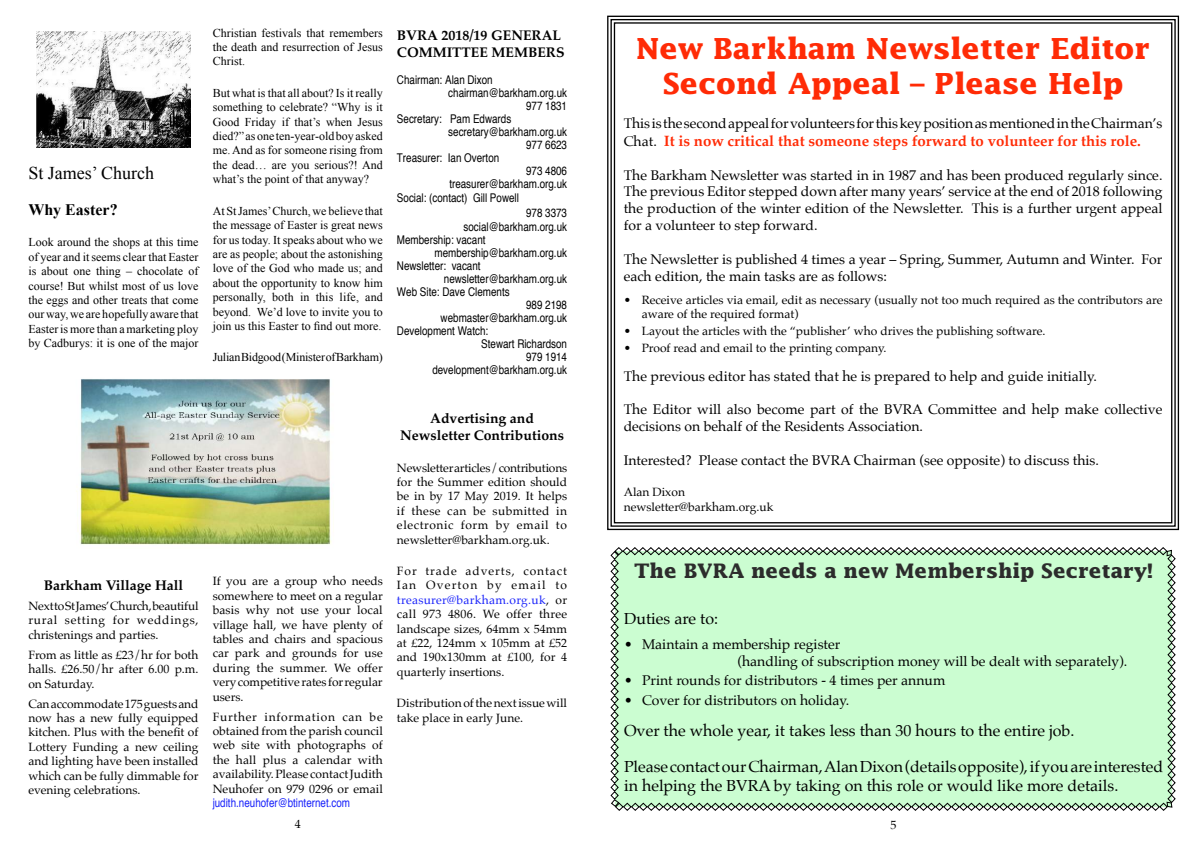
<style>
.page{position:relative;width:1191px;height:842px;background:#fff}
.page>*{position:absolute;margin:0;border:0;box-sizing:border-box;transform-origin:0 0}
.t1{font:700 29px/34.8px "Lucida";color:#ff2b06;text-align:center}
.t2{font:20.3px "Calibri";color:#000}
.t3{font:700 20px "Lucida";color:#2c2c2c}
.t4{font:18px "Times New Roman";color:#000}
.t5{font:16px/19.2px "Palatino";color:#000}
.t6{font:700 16px "Calibri";letter-spacing:-.005em;color:#000}
.t7{font:700 16px "Times New Roman";color:#000}
.t8{font:700 15px "Palatino";color:#ff2b06}
.t9{font:14.4px "Calibri";color:#000}
.t10{font:14px/16.8px "Palatino";color:#000}
.t11{font:700 14px/16.8px "Palatino";color:#000}
.t12{font:12px/14.4px "Palatino";color:#000;text-align:justify}
.t13{font:12px/14.4px "Times New Roman";color:#000;text-align:justify}
.t14{font:condensed 12px/14.4px "Helvetica";color:#000;text-align:right}
.t15{font:condensed 12px "Helvetica";color:#1922fb}
.s1{color:#1922fb}
.s2{font-weight:400;font-size:14px;color:#000}
</style>
<div class="page">
<img style="left:76px;top:379px;width:255px;height:166px">
<img style="left:36px;top:31px;width:155px;height:117px">
<svg style="left:610px;top:547px;width:566px;height:264px;background:#c7f6cc"></svg>
<svg style="left:607px;top:15px;width:572px;height:516px"></svg>
<h2 class="t2" style="left:36px;top:158px;width:150px">Christmas 2018 at</h2>
<h3 class="t4" style="left:28px;top:161px;width:127px">St James’ Church</h3>
<h3 class="t7" style="left:28px;top:198px;width:91px">Why Easter?</h3>
<p class="t13" style="left:28px;top:235px;width:172px">Look around the shops at this time of year and it seems clear that Easter is about one thing – chocolate of course! But whilst most of us love the eggs and other treats that come our way, we are hopefully aware that Easter is more than a marketing ploy by Cadburys: it is one of the major</p>
<p class="t9" style="left:36px;top:240px;width:117px">7pm Sunday 16 Dec</p>
<h3 class="t6" style="left:36px;top:265px;width:89px">Family Carols</h3>
<p class="t9" style="left:36px;top:289px;width:114px">4pm Christmas Eve</p>
<h3 class="t6" style="left:36px;top:313px;width:106px">Midnight Carols</h3>
<p class="t9" style="left:36px;top:338px;width:139px">11.30pm Christmas Eve</p>
<p class="t11" style="left:44px;top:576px;width:141px">Barkham Village Hall</p>
<p class="t12" style="left:28px;top:599px;width:172px">Next to St James’ Church, beautiful rural setting for weddings, christenings and parties.</p>
<p class="t12" style="left:28px;top:647px;width:172px">From as little as £23/hr for both halls. £26.50/hr after 6.00 p.m. on Saturday.</p>
<p class="t12" style="left:28px;top:696px;width:172px">Can accommodate 175 guests and now has a new fully equipped kitchen. Plus with the benefit of Lottery Funding a new ceiling and lighting have been installed which can be fully dimmable for evening celebrations.</p>
<p class="t13" style="left:213px;top:25px;width:172px">Christian festivals that remembers the death and resurrection of Jesus Christ.</p>
<p class="t13" style="left:213px;top:85px;width:172px">But what is that all about? Is it really something to celebrate? “Why is it Good Friday if that’s when Jesus died?” as one ten-year-old boy asked me. And as for someone rising from the dead… are you serious?! And what’s the point of that anyway?</p>
<p class="t13" style="left:213px;top:203px;width:172px">At St James’ Church, we believe that the message of Easter is great news for us today. It speaks about who we are as people; about the astonishing love of the God who made us; and about the opportunity to know him personally, both in this life, and beyond. We’d love to invite you to join us this Easter to find out more.</p>
<p class="t13" style="left:213px;top:350px;width:172px">Julian Bidgood (Minister of Barkham)</p>
<p class="t12" style="left:213px;top:574px;width:172px">If you are a group who needs somewhere to meet on a regular basis why not use your local village hall, we have plenty of tables and chairs and spacious car park and grounds for use during the summer. We offer very competitive rates for regular users.</p>
<p class="t12" style="left:213px;top:709px;width:172px">Further information can be obtained from the parish council web site with photographs of the hall plus a calendar with availability. Please contact Judith Neuhofer on 979 0296 or email</p>
<p class="t15" style="left:213px;top:795px;width:139px">judith.neuhofer@btinternet.com</p>
<p class="t11" style="left:397px;top:26px;width:169px">BVRA 2018/19 GENERAL<br>COMMITTEE MEMBERS</p>
<p class="t14" style="left:397px;top:72px;width:97px">Chairman: Alan Dixon</p>
<p class="t14" style="left:448px;top:85px;width:120px">chairman@barkham.org.uk</p>
<p class="t14" style="left:526px;top:98px;width:43px">977 1831</p>
<p class="t14" style="left:397px;top:111px;width:116px">Secretary: Pam Edwards</p>
<p class="t14" style="left:448px;top:124px;width:120px">secretary@barkham.org.uk</p>
<p class="t14" style="left:526px;top:137px;width:43px">977 6623</p>
<p class="t14" style="left:397px;top:150px;width:104px">Treasurer: Ian Overton</p>
<p class="t14" style="left:526px;top:163px;width:43px">973 4806</p>
<p class="t14" style="left:449px;top:176px;width:119px">treasurer@barkham.org.uk</p>
<p class="t14" style="left:397px;top:191px;width:123px">Social: (contact) Gill Powell</p>
<p class="t14" style="left:463px;top:205px;width:105px">978 3373 social@barkham.org.uk</p>
<p class="t14" style="left:397px;top:233px;width:90px">Membership: vacant</p>
<p class="t14" style="left:434px;top:246px;width:134px">membership@barkham.org.uk</p>
<p class="t14" style="left:397px;top:259px;width:85px">Newsletter: vacant</p>
<p class="t14" style="left:444px;top:272px;width:125px">newsletter@barkham.org.uk</p>
<p class="t14" style="left:397px;top:285px;width:114px">Web Site: Dave Clements</p>
<p class="t14" style="left:526px;top:298px;width:43px">989 2198</p>
<p class="t14" style="left:440px;top:311px;width:128px">webmaster@barkham.org.uk</p>
<p class="t14" style="left:397px;top:323px;width:93px">Development Watch:</p>
<p class="t14" style="left:481px;top:336px;width:87px">Stewart Richardson</p>
<p class="t14" style="left:526px;top:349px;width:43px">979 1914</p>
<p class="t14" style="left:432px;top:362px;width:136px">development@barkham.org.uk</p>
<p class="t11" style="left:400px;top:410px;width:165px;text-align:center">Advertising and<br>Newsletter Contributions</p>
<p class="t12" style="left:397px;top:460px;width:172px">Newsletter articles / contributions for the Summer edition should be in by 17 May 2019. It helps if these can be submitted in electronic form by email to newsletter@barkham.org.uk.</p>
<p class="t12" style="left:397px;top:564px;width:172px">For trade adverts, contact Ian Overton by email to <span class="s1">treasurer@barkham.org.uk</span>, or call 973 4806. We offer three landscape sizes, 64mm x 54mm at £22, 124mm x 105mm at £52 and 190x130mm at £100, for 4 quarterly insertions.</p>
<p class="t12" style="left:397px;top:696px;width:172px">Distribution of the next issue will take place in early June.</p>
<h1 class="t1" style="left:636px;top:31px;width:516px">New Barkham Newsletter Editor<br>Second Appeal – Please Help</h1>
<p class="t10" style="left:623px;top:115px;width:540px">This is the second appeal for volunteers for this key position as mentioned in the Chairman’s</p>
<p class="t8" style="left:623px;top:128px;width:519px"><span class="s2">Chat.</span> It is now critical that someone steps forward to volunteer for this role.</p>
<p class="t10" style="left:623px;top:166px;width:540px;text-align:justify">The Barkham Newsletter was started in in 1987 and has been produced regularly since.<br>The previous Editor stepped down after many years’ service at the end of 2018 following the production of the winter edition of the Newsletter. This is a further urgent appeal for a volunteer to step forward.</p>
<p class="t10" style="left:623px;top:251px;width:540px">The Newsletter is published 4 times a year – Spring, Summer, Autumn and Winter. For each edition, the main tasks are as follows:</p>
<p class="t12" style="left:641px;top:292px;width:522px;text-indent:-18px">• Receive articles via email, edit as necessary (usually not too much required as the contributors are aware of the required format)</p>
<p class="t12" style="left:623px;top:324px;width:423px">• Layout the articles with the “publisher’ who drives the publishing software.</p>
<p class="t12" style="left:623px;top:341px;width:264px">• Proof read and email to the printing company.</p>
<p class="t10" style="left:623px;top:367px;width:474px">The previous editor has stated that he is prepared to help and guide initially.</p>
<p class="t10" style="left:623px;top:401px;width:540px">The Editor will also become part of the BVRA Committee and help make collective decisions on behalf of the Residents Association.</p>
<p class="t10" style="left:623px;top:452px;width:477px">Interested? Please contact the BVRA Chairman (see opposite) to discuss this.</p>
<p class="t12" style="left:623px;top:485px;width:151px">Alan Dixon newsletter@barkham.org.uk</p>
<h3 class="t3" style="left:634px;top:559px;width:520px">The BVRA needs a new Membership Secretary!</h3>
<h3 class="t5" style="left:624px;top:608px;width:96px">Duties are to:</h3>
<p class="t10" style="left:737px;top:636px;width:391px;text-indent:-113px">• Maintain a membership register<br>(handling of subscription money will be dealt with separately).</p>
<p class="t10" style="left:624px;top:672px;width:323px">• Print rounds for distributors - 4 times per annum</p>
<p class="t10" style="left:624px;top:692px;width:227px">• Cover for distributors on holiday.</p>
<h3 class="t5" style="left:624px;top:720px;width:452px">Over the whole year, it takes less than 30 hours to the entire job.</h3>
<h3 class="t5" style="left:624px;top:757px;width:540px">Please contact our Chairman, Alan Dixon (details opposite), if you are interested in helping the BVRA by taking on this role or would like more details.</h3>
<p class="t12" style="left:295px;top:817px;width:7px">4</p>
<p class="t12" style="left:890px;top:818px;width:7px">5</p>
</div>
